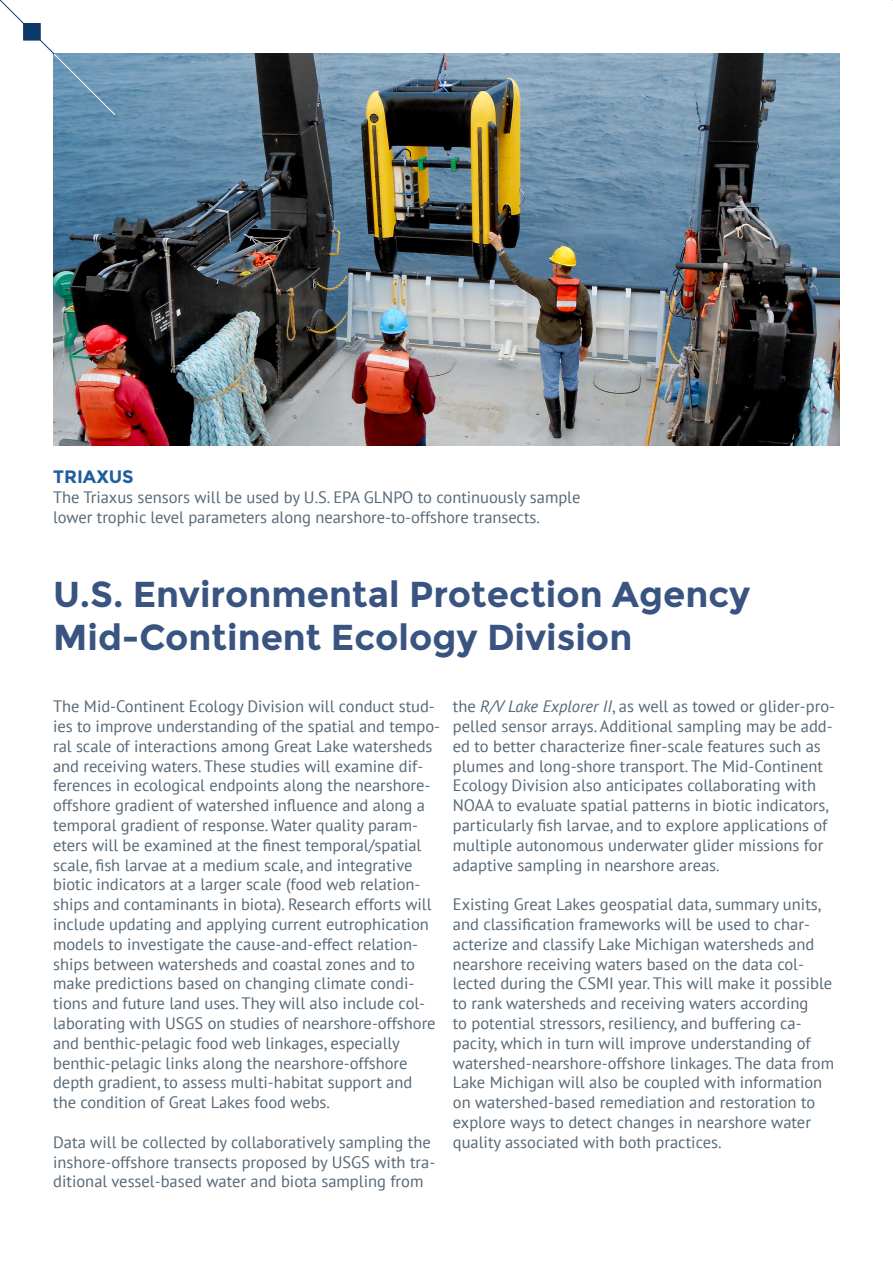
<style>
.page{position:relative;width:893px;height:1263px;background:#fff}
.page>*{position:absolute;margin:0;border:0;box-sizing:border-box;transform-origin:0 0}
.t1{font:700 36px/43.2px "Montserrat";color:#395481}
.t2{font:700 18px "Montserrat";color:#215e9e}
.t3{font:16.5px/19.8px "PT Sans";color:#576876}
.s1{font-style:italic}
</style>
<div class="page">
<img style="left:54px;top:54px;width:785px;height:391px">
<svg style="left:0;top:0;width:116px;height:116px"></svg>
<p class="t2" style="left:53px;top:466px;width:82px">TRIAXUS</p>
<p class="t3" style="left:53px;top:487px;width:529px">The Triaxus sensors will be used by U.S. EPA GLNPO to continuously sample lower trophic level parameters along nearshore-to-offshore transects.</p>
<h1 class="t1" style="left:53px;top:572px;width:699px">U.S. Environmental Protection Agency<br>Mid-Continent Ecology Division</h1>
<p class="t3" style="left:53px;top:696px;width:388px">The Mid-Continent Ecology Division will conduct stud&shy;ies to improve understanding of the spatial and tempo&shy;ral scale of interactions among Great Lake watersheds and receiving waters. These studies will examine dif&shy;ferences in ecological endpoints along the nearshore&shy;offshore gradient of watershed influence and along a temporal gradient of response. Water quality param&shy;eters will be examined at the finest temporal/spatial scale, fish larvae at a medium scale, and integrative biotic indicators at a larger scale (food web relation&shy;ships and contaminants in biota). Research efforts will include updating and applying current eutrophication models to investigate the cause-and-effect relation&shy;ships between watersheds and coastal zones and to make predictions based on changing climate condi&shy;tions and future land uses. They will also include col&shy;laborating with USGS on studies of nearshore-offshore and benthic-pelagic food web linkages, especially benthic-pelagic links along the nearshore-offshore depth gradient, to assess multi-habitat support and<br>the condition of Great Lakes food webs.</p>
<p class="t3" style="left:53px;top:1132px;width:384px">Data will be collected by collaboratively sampling the inshore-offshore transects proposed by USGS with tra&shy;ditional vessel-based water and biota sampling from</p>
<p class="t3" style="left:453px;top:696px;width:384px">the <span class="s1">R/V Lake Explorer II</span>, as well as towed or glider-pro&shy;pelled sensor arrays. Additional sampling may be add&shy;ed to better characterize finer-scale features such as plumes and long-shore transport. The Mid-Continent Ecology Division also anticipates collaborating with NOAA to evaluate spatial patterns in biotic indicators, particularly fish larvae, and to explore applications of multiple autonomous underwater glider missions for adaptive sampling in nearshore areas.</p>
<p class="t3" style="left:453px;top:894px;width:383px">Existing Great Lakes geospatial data, summary units, and classification frameworks will be used to char&shy;acterize and classify Lake Michigan watersheds and nearshore receiving waters based on the data col&shy;lected during the CSMI year. This will make it possible to rank watersheds and receiving waters according<br>to potential stressors, resiliency, and buffering ca&shy;pacity, which in turn will improve understanding of watershed-nearshore-offshore linkages. The data from Lake Michigan will also be coupled with information on watershed-based remediation and restoration to explore ways to detect changes in nearshore water quality associated with both practices.</p>
</div>
